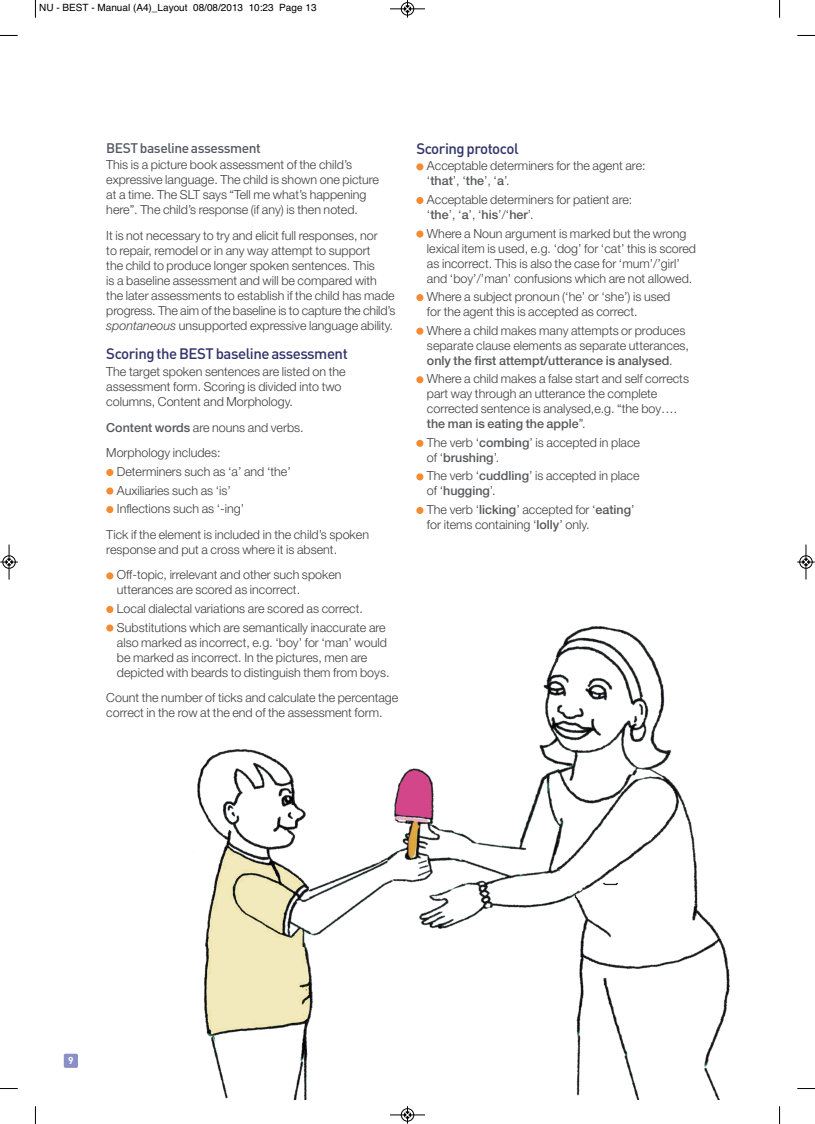
<style>
.page{position:relative;width:815px;height:1124px;background:#fff}
.page>*{position:absolute;margin:0;border:0;box-sizing:border-box;transform-origin:0 0}
.t1{font:500 15px "DIN";letter-spacing:-.03em;color:#303268}
.t2{font:500 13.75px "DIN";letter-spacing:-.03em;color:#535860}
.t3{font:300 12.5px/15px "Helvetica Neue";color:#3e3e3f}
.t4{font:10px "Helvetica";color:#000}
.t5{font:700 10px "DIN";color:#fff}
.s1{font-style:italic}
.s2{font-weight:500;color:#57585a}
</style>
<div class="page">
<img style="left:63px;top:572px;width:667px;height:526px">
<div style="left:64px;top:1053px;width:14px;height:14px;background:#8990c7;border-radius:2px"></div>
<div style="left:106px;top:469px;width:7px;height:7px;background:#f58b32;border-radius:50%"></div>
<div style="left:106px;top:487px;width:7px;height:7px;background:#f58b32;border-radius:50%"></div>
<div style="left:106px;top:506px;width:7px;height:7px;background:#f58b32;border-radius:50%"></div>
<div style="left:106px;top:572px;width:7px;height:7px;background:#f58b32;border-radius:50%"></div>
<div style="left:106px;top:606px;width:7px;height:7px;background:#f58b32;border-radius:50%"></div>
<div style="left:106px;top:624px;width:7px;height:7px;background:#f58b32;border-radius:50%"></div>
<div style="left:416px;top:163px;width:7px;height:7px;background:#f58b32;border-radius:50%"></div>
<div style="left:416px;top:197px;width:7px;height:7px;background:#f58b32;border-radius:50%"></div>
<div style="left:416px;top:230px;width:7px;height:7px;background:#f58b32;border-radius:50%"></div>
<div style="left:416px;top:294px;width:7px;height:7px;background:#f58b32;border-radius:50%"></div>
<div style="left:416px;top:327px;width:7px;height:7px;background:#f58b32;border-radius:50%"></div>
<div style="left:416px;top:376px;width:7px;height:7px;background:#f58b32;border-radius:50%"></div>
<div style="left:416px;top:439px;width:7px;height:8px;background:#f58b32;border-radius:50%"></div>
<div style="left:416px;top:473px;width:7px;height:7px;background:#f58b32;border-radius:50%"></div>
<div style="left:416px;top:507px;width:7px;height:7px;background:#f58b32;border-radius:50%"></div>
<svg style="left:35px;top:0;width:1px;height:18px"></svg>
<svg style="left:0;top:35px;width:18px;height:1px"></svg>
<svg style="left:779px;top:0;width:1px;height:18px"></svg>
<svg style="left:797px;top:35px;width:18px;height:1px"></svg>
<svg style="left:35px;top:1106px;width:1px;height:17px"></svg>
<svg style="left:0;top:1088px;width:18px;height:1px"></svg>
<svg style="left:779px;top:1106px;width:1px;height:17px"></svg>
<svg style="left:797px;top:1088px;width:18px;height:1px"></svg>
<div style="left:401px;top:2px;width:13px;height:14px;border:1px solid #fff;border-radius:50%"></div>
<hr style="left:390px;top:9px;width:35px;height:1px;background:#000">
<div style="left:401px;top:2px;width:13px;height:13px;border:1px solid #000;border-radius:50%"></div>
<svg style="left:404px;top:0;width:7px;height:18px"></svg>
<hr style="left:390px;top:1114px;width:35px;height:1px;background:#000">
<div style="left:401px;top:1108px;width:13px;height:13px;border:1px solid #000;border-radius:50%"></div>
<svg style="left:404px;top:1106px;width:7px;height:17px"></svg>
<div style="left:2px;top:555px;width:14px;height:13px;border:1px solid #fff;border-radius:50%"></div>
<hr style="left:9px;top:544px;width:1px;height:35px;background:#000">
<div style="left:3px;top:555px;width:12px;height:13px;border:1px solid #000;border-radius:50%"></div>
<svg style="left:0;top:558px;width:18px;height:7px"></svg>
<div style="left:799px;top:555px;width:14px;height:13px;border:1px solid #fff;border-radius:50%"></div>
<hr style="left:806px;top:544px;width:1px;height:35px;background:#000">
<div style="left:800px;top:555px;width:12px;height:13px;border:1px solid #000;border-radius:50%"></div>
<svg style="left:797px;top:558px;width:18px;height:7px"></svg>
<p class="t4" style="left:39px;top:2px;width:279px">NU - BEST - Manual (A4)_Layout 08/08/2013 10:23 Page 13</p>
<p class="t2" style="left:106px;top:140px;width:156px">BESTbaselineassessment</p>
<p class="t3" style="left:106px;top:159px;width:274px">This is a picture book assessment of the child’s expressive language. The child is shown one picture at a time. The SLT says “Tell me what’s happening here”. The child’s response (if any) is then noted.</p>
<p class="t3" style="left:106px;top:229px;width:291px">It is not necessary to try and elicit full responses, nor<br>to repair, remodel or in any way attempt to support<br>the child to produce longer spoken sentences. This<br>is a baseline assessment and will be compared with the later assessments to establish if the child has made progress. The aim of the baseline is to capture the child’s <span class="s1">spontaneous</span> unsupported expressive language ability.</p>
<p class="t1" style="left:106px;top:345px;width:243px">ScoringtheBESTbaselineassessment</p>
<p class="t3" style="left:106px;top:365px;width:241px">The target spoken sentences are listed on the assessment form. Scoring is divided into two columns, Content and Morphology.</p>
<p class="t3" style="left:106px;top:415px;width:199px;line-height:25.6px"><span class="s2">Content words</span> are nouns and verbs.<br>Morphology includes:</p>
<p class="t3" style="left:117px;top:463px;width:175px;line-height:18.5px">Determiners such as ‘a’ and ‘the’<br>Auxiliaries such as ‘is’<br>Inflections such as ‘-ing’</p>
<p class="t3" style="left:106px;top:528px;width:264px">Tick if the element is included in the child’s spoken response and put a cross where it is absent.</p>
<p class="t3" style="left:117px;top:568px;width:226px">Off-topic, irrelevant and other such spoken utterances are scored as incorrect.</p>
<p class="t3" style="left:117px;top:600px;width:270px;line-height:18.5px">Local dialectal variations are scored as correct.<br>Substitutions which are semantically inaccurate are</p>
<p class="t3" style="left:117px;top:635px;width:274px">also marked as incorrect, e.g. ‘boy’ for ‘man’ would be marked as incorrect. In the pictures, men are depicted with beards to distinguish them from boys.</p>
<p class="t3" style="left:106px;top:691px;width:294px">Count the number of ticks and calculate the percentage correct in the row at the end of the assessment form.</p>
<p class="t1" style="left:416px;top:140px;width:104px">Scoringprotocol</p>
<p class="t3" style="left:427px;top:160px;width:220px">Acceptable determiners for the agent are: ‘<span class="s2">that</span>’, ‘<span class="s2">the</span>’, ‘<span class="s2">a</span>’.</p>
<p class="t3" style="left:427px;top:193px;width:207px">Acceptable determiners for patient are: ‘<span class="s2">the</span>’, ‘<span class="s2">a</span>’, ‘<span class="s2">his</span>’/‘<span class="s2">her</span>’.</p>
<p class="t3" style="left:427px;top:227px;width:271px">Where a Noun argument is marked but the wrong lexical item is used, e.g. ‘dog’ for ‘cat’ this is scored as incorrect. This is also the case for ‘mum’/’girl’ and ‘boy’/’man’ confusions which are not allowed.</p>
<p class="t3" style="left:427px;top:290px;width:245px">Where a subject pronoun (‘he’ or ‘she’) is used for the agent this is accepted as correct.</p>
<p class="t3" style="left:427px;top:324px;width:264px">Where a child makes many attempts or produces separate clause elements as separate utterances, <span class="s2">only the first attempt/utterance is analysed</span>.</p>
<p class="t3" style="left:427px;top:372px;width:264px">Where a child makes a false start and self corrects part way through an utterance the complete corrected sentence is analysed,e.g. “the boy…. <span class="s2">the man is eating the apple</span>”.</p>
<p class="t3" style="left:427px;top:436px;width:215px">The verb ‘<span class="s2">combing</span>’ is accepted in place of ‘<span class="s2">brushing</span>’.</p>
<p class="t3" style="left:427px;top:469px;width:214px">The verb ‘<span class="s2">cuddling</span>’ is accepted in place of ‘<span class="s2">hugging</span>’.</p>
<p class="t3" style="left:427px;top:503px;width:209px">The verb ‘<span class="s2">licking</span>’ accepted for ‘<span class="s2">eating</span>’ for items containing ‘<span class="s2">lolly</span>’ only.</p>
<p class="t5" style="left:68px;top:1054px;width:7px">9</p>
</div>
